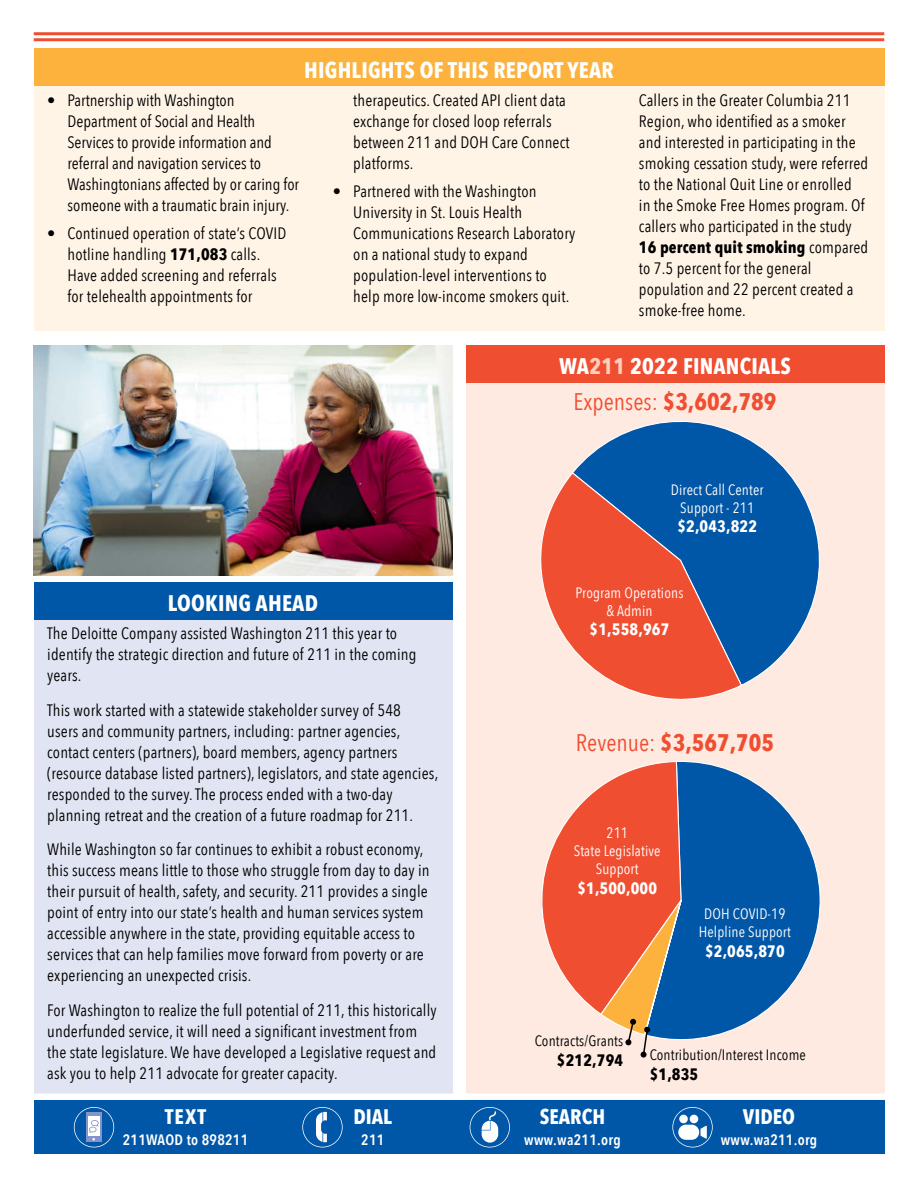
<style>
.page{position:relative;width:918px;height:1188px;background:#fff}
.page>*{position:absolute;margin:0;border:0;box-sizing:border-box;transform-origin:0 0}
.t1{font:700 24px "Avenir Next Condensed";color:#f04e31}
.t2{font:700 22.5px "Avenir Next Condensed";letter-spacing:.01em;color:#fff}
.t3{font:700 21px "Avenir Next Condensed";color:#fff}
.t4{font:16.5px/21px "Avenir Next Condensed";letter-spacing:.01em;color:#000}
.t5{font:700 16.5px "Avenir Next Condensed";letter-spacing:.01em;color:#fff}
.t6{font:700 16.5px "Avenir Next Condensed";letter-spacing:.01em;color:#000}
.t7{font:15px/18px "Avenir Next Condensed";letter-spacing:.01em;color:#fff;text-align:center}
.t8{font:600 15px "Avenir Next Condensed";letter-spacing:.02em;color:#fff}
.t9{font:15px "Avenir Next Condensed";letter-spacing:.01em;color:#000}
.s1{font-weight:700}
.s2{color:#fcd0bc}
.s3{font-weight:400}
</style>
<div class="page">
<div style="left:466px;top:345px;width:418px;height:764px;background:#feeae0"></div>
<div style="left:466px;top:345px;width:418px;height:38px;background:#f04e31"></div>
<hr style="left:34px;top:32px;width:850px;height:3px;background:#f04e31">
<hr style="left:34px;top:38px;width:850px;height:3px;background:#f04e31">
<svg style="left:574px;top:421px;width:246px;height:264px"></svg>
<svg style="left:540px;top:471px;width:203px;height:229px;background:#a8656d"></svg>
<svg style="left:683px;top:761px;width:138px;height:279px"></svg>
<svg style="left:541px;top:761px;width:142px;height:297px"></svg>
<img style="left:34px;top:345px;width:418px;height:231px">
<div style="left:34px;top:49px;width:850px;height:282px;background:#fff4e6"></div>
<div style="left:34px;top:49px;width:850px;height:37px;background:#fcb23d"></div>
<div style="left:34px;top:582px;width:418px;height:517px;background:#e1e4f3"></div>
<div style="left:34px;top:582px;width:418px;height:38px;background:#0056a7"></div>
<div style="left:34px;top:1100px;width:850px;height:54px;background:#0056a7"></div>
<svg style="left:74px;top:1107px;width:40px;height:40px"></svg>
<svg style="left:302px;top:1107px;width:41px;height:41px"></svg>
<svg style="left:470px;top:1107px;width:40px;height:41px"></svg>
<svg style="left:672px;top:1107px;width:41px;height:41px"></svg>
<div style="left:0;top:1094px;width:902px;height:6px;background:#fff"></div>
<h2 class="t2" style="left:304px;top:60px;width:311px">HIGHLIGHTS OF THIS REPORT YEAR</h2>
<p class="t4" style="left:67px;top:91px;width:233px;text-indent:-20px">• Partnership with Washington Department of Social and Health Services to provide information and referral and navigation services to Washingtonians affected by or caring for someone with a traumatic brain injury.</p>
<p class="t4" style="left:67px;top:224px;width:220px;text-indent:-20px">• Continued operation of state’s COVID hotline handling <span class="s1">171,083</span> calls.<br>Have added screening and referrals for telehealth appointments for</p>
<p class="t4" style="left:353px;top:91px;width:218px">therapeutics. Created API client data exchange for closed loop referrals between 211 and DOH Care Connect platforms.</p>
<p class="t4" style="left:353px;top:182px;width:224px;text-indent:-20px">• Partnered with the Washington University in St. Louis Health Communications Research Laboratory on a national study to expand population-level interventions to help more low-income smokers quit.</p>
<p class="t4" style="left:639px;top:91px;width:231px">Callers in the Greater Columbia 211<br>Region, who identified as a smoker and interested in participating in the smoking cessation study, were referred to the National Quit Line or enrolled<br>in the Smoke Free Homes program. Of callers who participated in the study <span class="s1">16 percent quit smoking</span> compared to 7.5 percent for the general population and 22 percent created a smoke-free home.</p>
<h2 class="t2" style="left:559px;top:357px;width:233px">WA<span class="s2">211</span> 2022 FINANCIALS</h2>
<h1 class="t1" style="left:574px;top:391px;width:204px"><span class="s3">Expenses:</span> $3,602,789</h1>
<h2 class="t2" style="left:168px;top:594px;width:152px">LOOKING AHEAD</h2>
<p class="t4" style="left:47px;top:624px;width:371px">The Deloitte Company assisted Washington 211 this year to identify the strategic direction and future of 211 in the coming years.</p>
<p class="t4" style="left:47px;top:701px;width:393px">This work started with a statewide stakeholder survey of 548<br>users and community partners, including: partner agencies, contact centers (partners), board members, agency partners (resource database listed partners), legislators, and state agencies, responded to the survey. The process ended with a two-day planning retreat and the creation of a future roadmap for 211.</p>
<p class="t4" style="left:47px;top:840px;width:384px">While Washington so far continues to exhibit a robust economy, this success means little to those who struggle from day to day in their pursuit of health, safety, and security. 211 provides a single point of entry into our state’s health and human services system accessible anywhere in the state, providing equitable access to services that can help families move forward from poverty or are experiencing an unexpected crisis.</p>
<p class="t4" style="left:47px;top:1001px;width:391px">For Washington to realize the full potential of 211, this historically underfunded service, it will need a significant investment from the state legislature. We have developed a Legislative request and ask you to help 211 advocate for greater capacity.</p>
<p class="t3" style="left:353px;top:1108px;width:40px">DIAL</p>
<p class="t8" style="left:361px;top:1134px;width:25px">211</p>
<p class="t3" style="left:165px;top:1108px;width:43px">TEXT</p>
<p class="t8" style="left:123px;top:1134px;width:127px">211WAOD to 898211</p>
<p class="t7" style="left:671px;top:482px;width:94px">Direct Call Center<br>Support - 211</p>
<p class="t5" style="left:677px;top:519px;width:81px">$2,043,822</p>
<p class="t7" style="left:575px;top:585px;width:110px">Program Operations &amp; Admin</p>
<p class="t5" style="left:590px;top:622px;width:81px">$1,558,967</p>
<h1 class="t1" style="left:576px;top:732px;width:200px"><span class="s3">Revenue:</span> $3,567,705</h1>
<p class="t7" style="left:574px;top:825px;width:88px">211<br>State Legislative<br>Support</p>
<p class="t5" style="left:577px;top:881px;width:81px">$1,500,000</p>
<p class="t7" style="left:699px;top:906px;width:94px">DOH COVID-19<br>Helpline Support</p>
<p class="t5" style="left:705px;top:944px;width:81px">$2,065,870</p>
<p class="t9" style="left:535px;top:1035px;width:90px">Contracts/Grants</p>
<p class="t6" style="left:557px;top:1053px;width:68px">$212,794</p>
<p class="t9" style="left:650px;top:1048px;width:158px">Contribution/Interest Income</p>
<p class="t6" style="left:650px;top:1067px;width:50px">$1,835</p>
<p class="t3" style="left:540px;top:1108px;width:67px">SEARCH</p>
<p class="t8" style="left:524px;top:1134px;width:98px">www.wa211.org</p>
<p class="t3" style="left:743px;top:1108px;width:54px">VIDEO</p>
<p class="t8" style="left:721px;top:1134px;width:98px">www.wa211.org</p>
</div>
